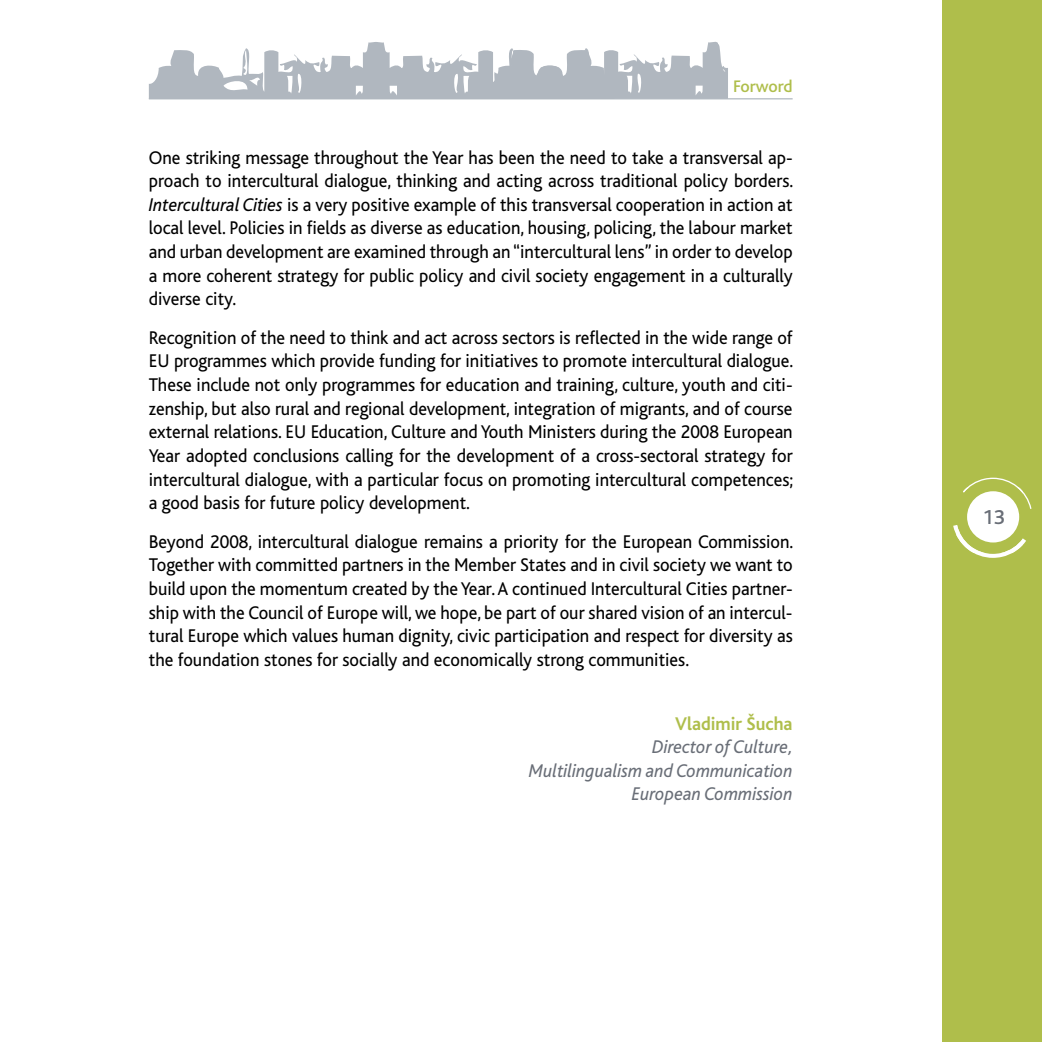
<style>
.page{position:relative;width:1042px;height:1042px;background:#fff}
.page>*{position:absolute;margin:0;border:0;box-sizing:border-box;transform-origin:0 0}
.t1{font:500 21px "Bliss";color:#696e77}
.t2{font:19.25px/23.6px "Bliss";color:#000;text-align:justify;scale:.95 1}
.t3{font:italic 19.25px/23.6px "Bliss";color:#696e77;text-align:right;scale:.95 1}
.t4{font:700 19.25px "Bliss";color:#afbe4b;scale:.95 1}
.t5{font:500 17.5px "Bliss";letter-spacing:-.005em;color:#afbe4b}
.s1{font-style:italic}
</style>
<div class="page">
<div style="left:943px;top:0;width:99px;height:1042px;background:#afbe4b"></div>
<svg style="left:953px;top:525px;width:73px;height:33px"></svg>
<svg style="left:968px;top:478px;width:63px;height:31px"></svg>
<img style="left:956px;top:525px;width:67px;height:28px">
<img style="left:963px;top:487px;width:60px;height:6px">
<div style="left:967px;top:491px;width:52px;height:51px;background:#fff;border-radius:50%"></div>
<hr style="left:149px;top:98px;width:643px;height:1px;background:#b0b7bf">
<svg style="left:149px;top:41px;width:579px;height:57px"></svg>
<p class="t5" style="left:733px;top:80px;width:61px">Forword</p>
<p class="t2" style="left:149px;top:147px;width:680px">One striking message throughout the Year has been the need to take a transversal ap&shy;proach to intercultural dialogue, thinking and acting across traditional policy borders.<br><span class="s1">Intercultural Cities</span> is a very positive example of this transversal cooperation in action at local level. Policies in fields as diverse as education, housing, policing, the labour market and urban development are examined through an “intercultural lens” in order to develop a more coherent strategy for public policy and civil society engagement in a culturally diverse city.</p>
<p class="t2" style="left:149px;top:327px;width:680px">Recognition of the need to think and act across sectors is reflected in the wide range of EU programmes which provide funding for initiatives to promote intercultural dialogue.<br>These include not only programmes for education and training, culture, youth and citi&shy;zenship, but also rural and regional development, integration of migrants, and of course external relations. EU Education, Culture and Youth Ministers during the 2008 European Year adopted conclusions calling for the development of a cross-sectoral strategy for intercultural dialogue, with a particular focus on promoting intercultural competences; a good basis for future policy development.</p>
<p class="t2" style="left:149px;top:531px;width:680px">Beyond 2008, intercultural dialogue remains a priority for the European Commission.<br>Together with committed partners in the Member States and in civil society we want to build upon the momentum created by the Year. A continued Intercultural Cities partner&shy;ship with the Council of Europe will, we hope, be part of our shared vision of an intercul&shy;tural Europe which values human dignity, civic participation and respect for diversity as the foundation stones for socially and economically strong communities.</p>
<p class="t4" style="left:675px;top:716px;width:125px">Vladimir Šucha</p>
<p class="t3" style="left:529px;top:737px;width:279px">Director of Culture,<br>Multilingualism and Communication<br>European Commission</p>
<p class="t1" style="left:982px;top:509px;width:24px">13</p>
</div>
